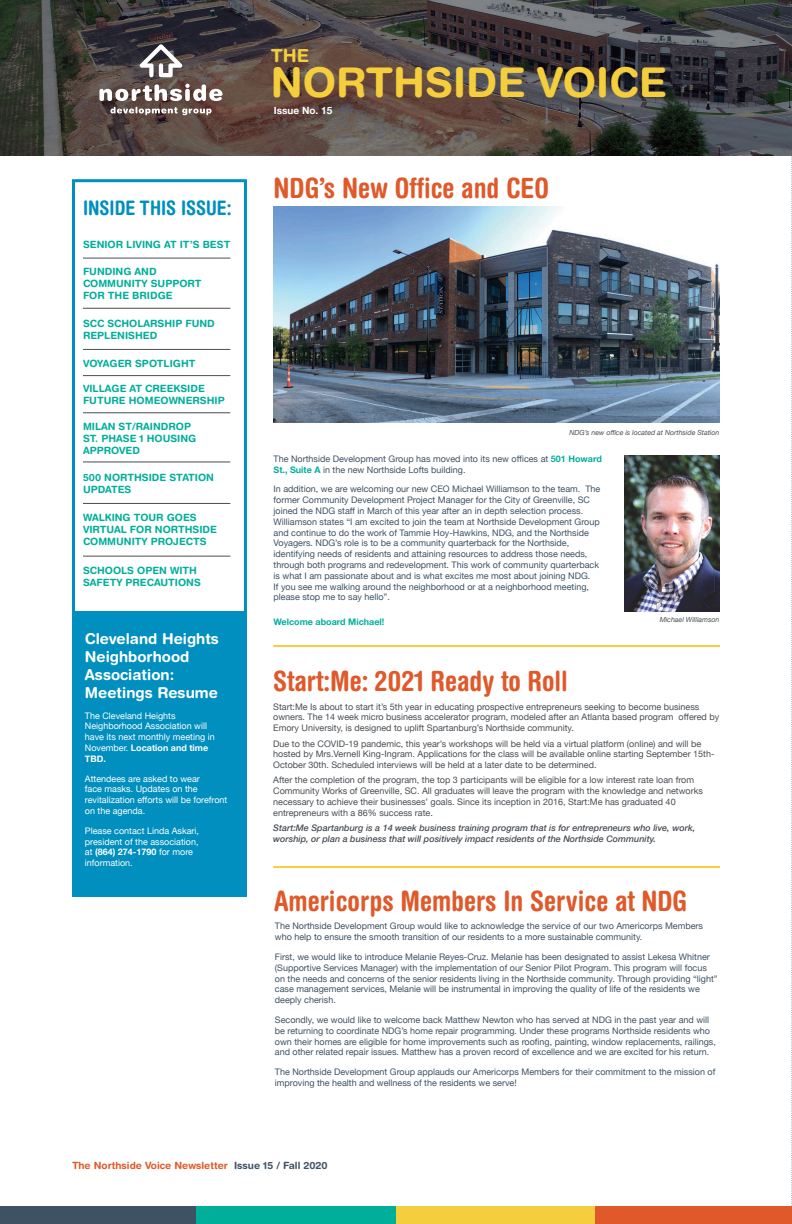
<style>
.page{position:relative;width:792px;height:1224px;background:#fff}
.page>*{position:absolute;margin:0;border:0;box-sizing:border-box;transform-origin:0 0}
.Masthead{font:700 41px "Helvetica Rounded LT Std";color:#f5ce3d}
.t1{font:700 condensed 28px "Helvetica Rounded LT Std";color:#df592a}
.t2{font:700 condensed 20px "Helvetica Rounded LT Std";color:#008fbe}
.Masthead-2{font:700 18px "Helvetica Rounded LT Std";color:#f5ce3d}
.t3{font:700 15px/18px "Helvetica Rounded LT Std";color:#fff}
.t4{font:700 10px/12px "Helvetica Rounded LT Std";color:#00af9a}
.t5{font:700 10px "Helvetica Rounded LT Std";color:#df592a}
.t6{font:700 10px "Helvetica Neue";color:#fff}
.Body{font:9px/10.8px "Helvetica Neue";color:#3f5263}
.t7{font:9px/10.8px "Helvetica Neue";color:#494e53}
.Body-2{font:9px/10.8px "Helvetica Neue";color:#fff}
.t8{font:italic 500 9px/10.8px "Helvetica Neue";color:#494e53}
.Body-3{font:700 9px "Helvetica Neue";color:#00af9a}
.t9{font:italic 7px "Helvetica Neue";color:#494e53}
.s1{font-weight:700}
.s2{font-weight:700;color:#00af9a}
.s3{color:#3f5263}
</style>
<div class="page">
<svg style="left:791px;top:156px;width:1px;height:1050px"></svg>
<div style="left:0;top:1206px;width:196px;height:18px;background:#3f5263"></div>
<div style="left:196px;top:1206px;width:200px;height:18px;background:#00af9a"></div>
<div style="left:396px;top:1206px;width:200px;height:18px;background:#f5ce3d"></div>
<div style="left:596px;top:1206px;width:196px;height:18px;background:#df592a"></div>
<svg style="left:0;top:0;width:792px;height:156px;background:#484240"></svg>
<svg style="left:99px;top:84px;width:124px;height:17px"></svg>
<svg style="left:110px;top:107px;width:102px;height:8px"></svg>
<svg style="left:140px;top:44px;width:42px;height:33px"></svg>
<hr style="left:83px;top:258px;width:147px;height:1px;background:#494e53">
<hr style="left:83px;top:308px;width:147px;height:1px;background:#494e53">
<hr style="left:83px;top:349px;width:147px;height:1px;background:#494e53">
<hr style="left:83px;top:375px;width:147px;height:1px;background:#494e53">
<div style="left:72px;top:611px;width:175px;height:286px;background:#008fbe"></div>
<hr style="left:83px;top:413px;width:147px;height:1px;background:#494e53">
<hr style="left:83px;top:462px;width:147px;height:1px;background:#494e53">
<div style="left:72px;top:179px;width:175px;height:444px;border:3px solid #008fbe"></div>
<hr style="left:83px;top:503px;width:147px;height:1px;background:#494e53">
<hr style="left:83px;top:556px;width:147px;height:1px;background:#494e53">
<hr style="left:273px;top:645px;width:447px;height:2px;background:#f5ce3d">
<hr style="left:273px;top:866px;width:447px;height:2px;background:#f5ce3d">
<img style="left:625px;top:455px;width:95px;height:157px">
<img style="left:274px;top:206px;width:446px;height:217px">
<h1 class="t2" style="left:83px;top:196px;width:150px">INSIDE THIS ISSUE:</h1>
<h3 class="t4" style="left:83px;top:238px;width:149px">SENIOR LIVING AT IT’S BEST</h3>
<h3 class="t4" style="left:83px;top:265px;width:120px">FUNDING AND<br>COMMUNITY SUPPORT<br>FOR THE BRIDGE</h3>
<h3 class="t4" style="left:83px;top:317px;width:133px">SCC SCHOLARSHIP FUND<br>REPLENISHED</h3>
<h3 class="t4" style="left:83px;top:357px;width:114px">VOYAGER SPOTLIGHT</h3>
<h3 class="t4" style="left:83px;top:382px;width:143px">VILLAGE AT CREEKSIDE<br>FUTURE HOMEOWNERSHIP</h3>
<h3 class="t4" style="left:83px;top:420px;width:115px">MILAN ST/RAINDROP<br>ST. PHASE 1 HOUSING<br>APPROVED</h3>
<h3 class="t4" style="left:83px;top:471px;width:133px">500 NORTHSIDE STATION<br>UPDATES</h3>
<h3 class="t4" style="left:83px;top:511px;width:136px">WALKING TOUR GOES<br>VIRTUAL FOR NORTHSIDE<br>COMMUNITY PROJECTS</h3>
<h3 class="t4" style="left:83px;top:564px;width:119px">SCHOOLS OPEN WITH<br>SAFETY PRECAUTIONS</h3>
<h2 class="t3" style="left:85px;top:630px;width:136px">Cleveland Heights<br>Neighborhood<br>Association:<br>Meetings Resume</h2>
<p class="Body-2" style="left:85px;top:710px;width:131px">The Cleveland Heights<br>Neighborhood Association will have its next monthly meeting in<br>November. <span class="s1">Location and time<br>TBD.</span></p>
<p class="Body-2" style="left:85px;top:773px;width:144px">Attendees are asked to wear<br>face masks. Updates on the revitalization efforts will be forefront on the agenda.</p>
<p class="Body-2" style="left:85px;top:826px;width:116px">Please contact Linda Askari, president of the association, at <span class="s1">(864) 274-1790</span> for more information.</p>
<p class="Masthead-2" style="left:271px;top:44px;width:40px">THE</p>
<p class="Masthead" style="left:271px;top:57px;width:398px">NORTHSIDE VOICE</p>
<p class="t6" style="left:274px;top:102px;width:60px">Issue No. 15</p>
<h1 class="t1" style="left:274px;top:171px;width:277px">NDG’s New Office and CEO</h1>
<p class="t9" style="left:569px;top:427px;width:152px">NDG’s new office is located at Northside Station</p>
<p class="Body" style="left:274px;top:454px;width:330px">The Northside Development Group has moved into its new offices at <span class="s2">501 Howard<br>St., Suite A</span> in the new Northside Lofts building.</p>
<h1 class="Body" style="left:274px;top:484px;width:328px">In addition, we are welcoming our new CEO Michael Williamson to the team. The former Community Development Project Manager for the City of Greenville, SC joined the NDG staff in March of this year after an in depth selection process.<br>Williamson states “I am excited to join the team at Northside Development Group and continue to do the work of Tammie Hoy-Hawkins, NDG, and the Northside Voyagers. NDG’s role is to be a community quarterback for the Northside, identifying needs of residents and attaining resources to address those needs, through both programs and redevelopment. This work of community quarterback is what I am passionate about and is what excites me most about joining NDG.<br>If you see me walking around the neighborhood or at a neighborhood meeting, please stop me to say hello”.</h1>
<p class="Body-3" style="left:274px;top:614px;width:112px">Welcome aboard Michael!</p>
<h1 class="t1" style="left:273px;top:664px;width:296px">Start:Me: 2021 Ready to Roll</h1>
<p class="t9" style="left:660px;top:615px;width:61px">Michael Williamson</p>
<h2 class="t7" style="left:273px;top:702px;width:447px">Start:Me Is about to start it’s 5th year in educating prospective entrepreneurs seeking to become business owners. The 14 week micro business accelerator program, modeled after an Atlanta based program offered by<br>Emory University, is designed to uplift Spartanburg’s Northside community.</h2>
<h2 class="t7" style="left:273px;top:738px;width:443px">Due to the COVID-19 pandemic, this year’s workshops will be held via a virtual platform (online) and will be hosted by Mrs.Vernell King-Ingram. Applications for the class will be available online starting September 15th-<br>October 30th. Scheduled interviews will be held at a later date to be determined.</h2>
<h2 class="t7" style="left:273px;top:775px;width:431px">After the completion of the program, the top 3 participants will be eligible for a low interest rate loan from Community Works of Greenville, SC. All graduates will leave the program with the knowledge and networks necessary to achieve their businesses’ goals. Since its inception in 2016, Start:Me has graduated 40 entrepreneurs with a 86% success rate.</h2>
<h2 class="t8" style="left:273px;top:822px;width:423px">Start:Me Spartanburg is a 14 week business training program that is for entrepreneurs who live, work, worship, or plan a business that will positively impact residents of the Northside Community.</h2>
<h1 class="t1" style="left:274px;top:884px;width:415px">Americorps Members In Service at NDG</h1>
<p class="Body" style="left:275px;top:921px;width:430px">The Northside Development Group would like to acknowledge the service of our two Americorps Members who help to ensure the smooth transition of our residents to a more sustainable community.</p>
<p class="Body" style="left:275px;top:952px;width:444px">First, we would like to introduce Melanie Reyes-Cruz. Melanie has been designated to assist Lekesa Whitner (Supportive Services Manager) with the implementation of our Senior Pilot Program. This program will focus on the needs and concerns of the senior residents living in the Northside community. Through providing “light” case management services, Melanie will be instrumental in improving the quality of life of the residents we deeply cherish.</p>
<p class="Body" style="left:275px;top:1015px;width:443px">Secondly, we would like to welcome back Matthew Newton who has served at NDG in the past year and will be returning to coordinate NDG’s home repair programming. Under these programs Northside residents who own their homes are eligible for home improvements such as roofing, painting, window replacements, railings, and other related repair issues. Matthew has a proven record of excellence and we are excited for his return.</p>
<p class="Body" style="left:275px;top:1067px;width:442px">The Northside Development Group applauds our Americorps Members for their commitment to the mission of improving the health and wellness of the residents we serve!</p>
<p class="t5" style="left:72px;top:1160px;width:257px">The Northside Voice Newsletter <span class="s3">Issue 15 / Fall 2020</span></p>
</div>
